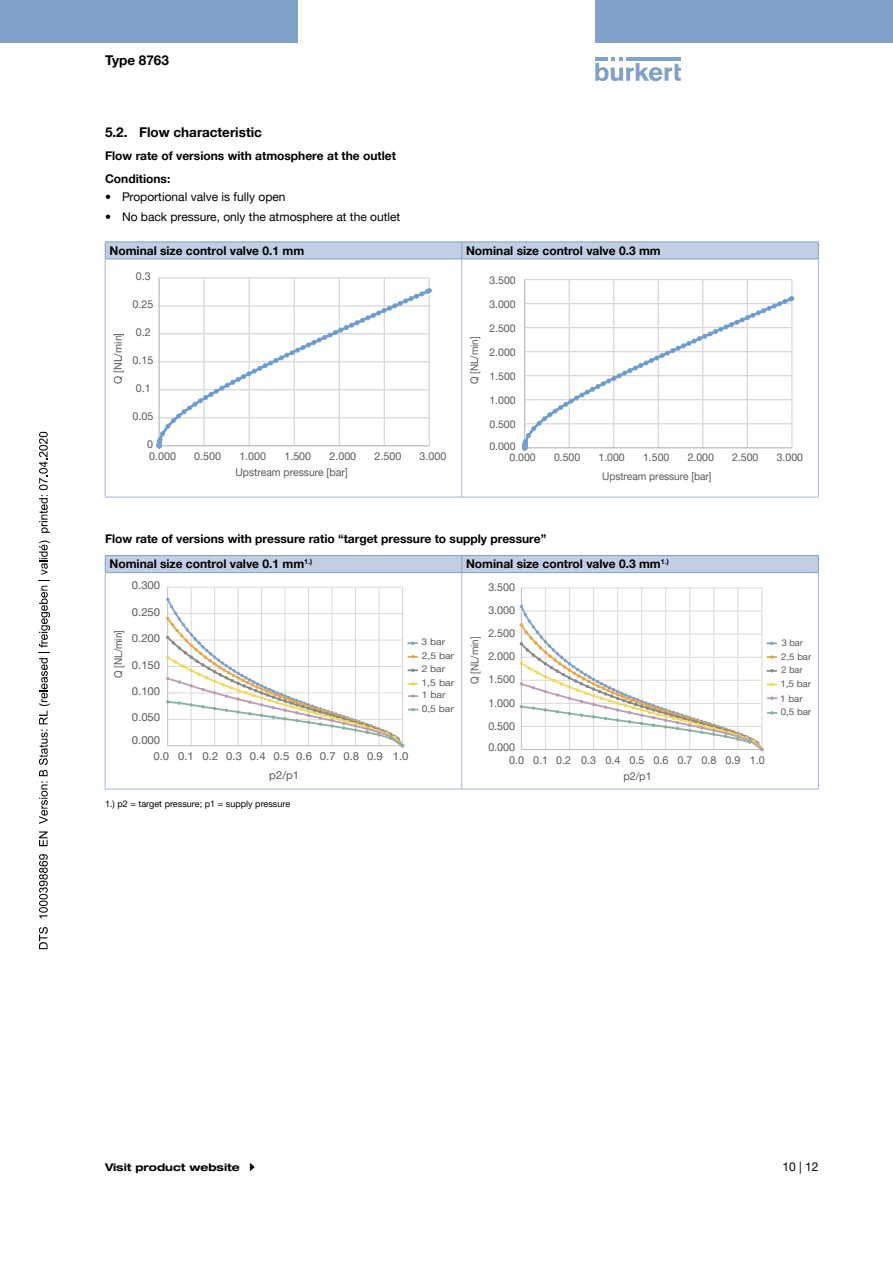
<style>
.page{position:relative;width:893px;height:1263px;background:#fff}
.page>*{position:absolute;margin:0;border:0;box-sizing:border-box;transform-origin:0 0}
.t1{font:700 13.5px "Helvetica Neue LTW1 G";color:#000}
.t2{font:700 12px/23px "Helvetica Neue LTW1 G";color:#000}
.t3{font:12px "Helvetica Neue LTW1 G";color:#000}
.t4{font:10.8px "Helvetica Neue LTW1 G";color:#595959}
.t5{font:10.8px "Helvetica Neue LTW1 G";color:#595959;scale:1.05 1}
.t6{font:10.8px "Helvetica Neue LTW1 G";color:#595959;scale:.92 1}
.t7{font:10.65px "Helvetica Neue LTW1 G";color:#595959}
.t8{font:10.65px "Helvetica Neue LTW1 G";color:#595959;scale:.96 1}
.t9{font:10.5px "Helvetica Neue LTW1 G";color:#595959}
.t10{font:10.5px "Helvetica Neue LTW1 G";color:#595959;scale:.96 1}
.t11{font:700 expanded 10.5px "Helvetica Neue LTW1 G";color:#000}
.t12{font:10.5px "Helvetica Neue LTW1 G";color:#595959;scale:.94 1}
.t13{font:9.3px/13.5px "Helvetica Neue LTW1 G";color:#595959;scale:1.11 1}
.t14{font:9.3px/13.5px "Helvetica Neue LTW1 G";color:#595959;scale:1.1 1}
.t15{font:9.15px/13.6px "Helvetica Neue LTW1 G";color:#595959}
.t16{font:9.15px/13px "Helvetica Neue LTW1 G";color:#595959;scale:1.06 1}
.t17{font:9px "Helvetica Neue LTW1 G";letter-spacing:.005em;color:#000}
</style>
<div class="page">
<svg style="left:595px;top:57px;width:86px;height:24px"></svg>
<hr style="left:626px;top:57px;width:55px;height:4px;background:#81a1c8">
<div style="left:0;top:0;width:298px;height:42px;background:#81a1c8"></div>
<div style="left:595px;top:0;width:298px;height:42px;background:#81a1c8"></div>
<hr style="left:105px;top:259px;width:1px;height:238px;background:#a1b7d6">
<hr style="left:462px;top:259px;width:1px;height:238px;background:#a1b7d6">
<hr style="left:105px;top:497px;width:357px;height:1px;background:#a1b7d6">
<hr style="left:462px;top:497px;width:357px;height:1px;background:#a1b7d6">
<hr style="left:818px;top:259px;width:1px;height:238px;background:#a1b7d6">
<hr style="left:105px;top:259px;width:357px;height:1px;background:#81a1c8">
<hr style="left:462px;top:259px;width:357px;height:1px;background:#81a1c8">
<svg style="left:105px;top:242px;width:714px;height:17px"></svg>
<hr style="left:159px;top:277px;width:270px;height:1px;background:#d9d9d9">
<hr style="left:429px;top:278px;width:1px;height:168px;background:#d9d9d9">
<hr style="left:384px;top:278px;width:1px;height:168px;background:#d9d9d9">
<hr style="left:339px;top:278px;width:1px;height:168px;background:#d9d9d9">
<hr style="left:294px;top:278px;width:1px;height:168px;background:#d9d9d9">
<hr style="left:249px;top:278px;width:1px;height:168px;background:#d9d9d9">
<hr style="left:203px;top:278px;width:2px;height:168px;background:#d9d9d9">
<hr style="left:158px;top:278px;width:2px;height:168px;background:#bfbfbf">
<svg style="left:156px;top:287px;width:276px;height:161px"></svg>
<hr style="left:525px;top:279px;width:267px;height:1px;background:#d9d9d9">
<hr style="left:791px;top:279px;width:1px;height:169px;background:#d9d9d9">
<hr style="left:747px;top:279px;width:1px;height:169px;background:#d9d9d9">
<hr style="left:702px;top:279px;width:1px;height:169px;background:#d9d9d9">
<hr style="left:658px;top:279px;width:1px;height:169px;background:#d9d9d9">
<hr style="left:613px;top:279px;width:1px;height:169px;background:#d9d9d9">
<hr style="left:569px;top:279px;width:1px;height:169px;background:#d9d9d9">
<hr style="left:524px;top:279px;width:1px;height:169px;background:#bfbfbf">
<svg style="left:522px;top:295px;width:273px;height:155px"></svg>
<hr style="left:105px;top:573px;width:1px;height:216px;background:#a1b7d6">
<hr style="left:462px;top:573px;width:1px;height:216px;background:#a1b7d6">
<hr style="left:105px;top:789px;width:357px;height:1px;background:#a1b7d6">
<hr style="left:462px;top:789px;width:357px;height:1px;background:#a1b7d6">
<hr style="left:818px;top:573px;width:1px;height:216px;background:#a1b7d6">
<svg style="left:105px;top:555px;width:714px;height:18px"></svg>
<hr style="left:168px;top:587px;width:234px;height:1px;background:#d9d9d9">
<hr style="left:402px;top:587px;width:1px;height:159px;background:#d9d9d9">
<hr style="left:379px;top:587px;width:1px;height:159px;background:#d9d9d9">
<hr style="left:355px;top:587px;width:1px;height:159px;background:#d9d9d9">
<hr style="left:332px;top:587px;width:1px;height:159px;background:#d9d9d9">
<hr style="left:308px;top:587px;width:1px;height:159px;background:#d9d9d9">
<hr style="left:285px;top:587px;width:1px;height:159px;background:#d9d9d9">
<hr style="left:261px;top:587px;width:1px;height:159px;background:#d9d9d9">
<hr style="left:238px;top:587px;width:1px;height:159px;background:#d9d9d9">
<hr style="left:214px;top:587px;width:1px;height:159px;background:#d9d9d9">
<hr style="left:191px;top:587px;width:1px;height:159px;background:#d9d9d9">
<hr style="left:167px;top:587px;width:1px;height:159px;background:#bfbfbf">
<svg style="left:166px;top:597px;width:252px;height:151px"></svg>
<hr style="left:521px;top:587px;width:241px;height:1px;background:#d9d9d9">
<hr style="left:761px;top:588px;width:1px;height:161px;background:#d9d9d9">
<hr style="left:737px;top:588px;width:1px;height:161px;background:#d9d9d9">
<hr style="left:713px;top:588px;width:1px;height:161px;background:#d9d9d9">
<hr style="left:689px;top:588px;width:1px;height:161px;background:#d9d9d9">
<hr style="left:665px;top:588px;width:1px;height:161px;background:#d9d9d9">
<hr style="left:641px;top:588px;width:1px;height:161px;background:#d9d9d9">
<hr style="left:617px;top:588px;width:1px;height:161px;background:#d9d9d9">
<hr style="left:593px;top:588px;width:1px;height:161px;background:#d9d9d9">
<hr style="left:569px;top:588px;width:1px;height:161px;background:#d9d9d9">
<hr style="left:545px;top:588px;width:1px;height:161px;background:#d9d9d9">
<hr style="left:521px;top:588px;width:1px;height:161px;background:#bfbfbf">
<svg style="left:519px;top:604px;width:258px;height:148px"></svg>
<svg style="left:39px;top:927px;width:9px;height:22px"></svg>
<svg style="left:39px;top:854px;width:9px;height:64px"></svg>
<svg style="left:39px;top:831px;width:9px;height:15px"></svg>
<svg style="left:39px;top:540px;width:11px;height:284px"></svg>
<svg style="left:39px;top:432px;width:11px;height:101px"></svg>
<p class="t1" style="left:105px;top:52px;width:65px">Type 8763</p>
<p class="t1" style="left:105px;top:124px;width:158px">5.2. Flow characteristic</p>
<p class="t2" style="left:105px;top:144px;width:292px">Flow rate of versions with atmosphere at the outlet<br>Conditions:</p>
<p class="t3" style="left:105px;top:189px;width:182px">• Proportional valve is fully open</p>
<p class="t3" style="left:105px;top:209px;width:297px">• No back pressure, only the atmosphere at the outlet</p>
<p class="t2" style="left:109px;top:239px;width:196px">Nominal size control valve 0.1 mm</p>
<p class="t2" style="left:466px;top:239px;width:196px">Nominal size control valve 0.3 mm</p>
<p class="t7" style="left:111px;top:384px;width:53px;rotate:-90deg">Q [NL/min]</p>
<p class="t7" style="left:136px;top:269px;width:16px">0.3</p>
<p class="t7" style="left:133px;top:297px;width:22px">0.25</p>
<p class="t7" style="left:136px;top:325px;width:16px">0.2</p>
<p class="t7" style="left:133px;top:353px;width:22px">0.15</p>
<p class="t7" style="left:136px;top:381px;width:16px">0.1</p>
<p class="t7" style="left:133px;top:409px;width:22px">0.05</p>
<p class="t7" style="left:147px;top:437px;width:7px">0</p>
<p class="t7" style="left:149px;top:449px;width:28px">0.000</p>
<p class="t7" style="left:194px;top:449px;width:28px">0.500</p>
<p class="t7" style="left:239px;top:449px;width:28px">1.000</p>
<p class="t7" style="left:284px;top:449px;width:28px">1.500</p>
<p class="t7" style="left:329px;top:449px;width:28px">2.000</p>
<p class="t7" style="left:374px;top:449px;width:28px">2.500</p>
<p class="t7" style="left:420px;top:449px;width:28px">3.000</p>
<p class="t8" style="left:235px;top:466px;width:119px">Upstream pressure [bar]</p>
<p class="t12" style="left:468px;top:384px;width:52px;rotate:-90deg">Q [NL/min]</p>
<p class="t9" style="left:489px;top:274px;width:28px">3.500</p>
<p class="t9" style="left:489px;top:298px;width:28px">3.000</p>
<p class="t9" style="left:489px;top:322px;width:28px">2.500</p>
<p class="t9" style="left:489px;top:346px;width:28px">2.000</p>
<p class="t9" style="left:489px;top:370px;width:28px">1.500</p>
<p class="t9" style="left:489px;top:394px;width:28px">1.000</p>
<p class="t9" style="left:489px;top:418px;width:28px">0.500</p>
<p class="t9" style="left:489px;top:440px;width:28px">0.000</p>
<p class="t9" style="left:509px;top:451px;width:28px">0.000</p>
<p class="t9" style="left:554px;top:451px;width:28px">0.500</p>
<p class="t9" style="left:599px;top:451px;width:28px">1.000</p>
<p class="t9" style="left:643px;top:451px;width:28px">1.500</p>
<p class="t9" style="left:688px;top:451px;width:28px">2.000</p>
<p class="t9" style="left:732px;top:451px;width:28px">2.500</p>
<p class="t9" style="left:777px;top:451px;width:28px">3.000</p>
<p class="t10" style="left:602px;top:469px;width:116px">Upstream pressure [bar]</p>
<p class="t2" style="left:109px;top:525px;width:438px;line-height:25.8px;text-indent:-4px">Flow rate of versions with pressure ratio “target pressure to supply pressure”<br>Nominal size control valve 0.1 mm<sup>1.)</sup></p>
<p class="t2" style="left:466px;top:552px;width:204px">Nominal size control valve 0.3 mm<sup>1.)</sup></p>
<p class="t5" style="left:132px;top:579px;width:29px">0.300</p>
<p class="t6" style="left:111px;top:678px;width:53px;rotate:-90deg">Q [NL/min]</p>
<p class="t5" style="left:132px;top:605px;width:29px">0.250</p>
<p class="t5" style="left:132px;top:632px;width:29px">0.200</p>
<p class="t5" style="left:132px;top:658px;width:29px">0.150</p>
<p class="t5" style="left:132px;top:684px;width:29px">0.100</p>
<p class="t5" style="left:132px;top:711px;width:29px">0.050</p>
<p class="t5" style="left:132px;top:733px;width:29px">0.000</p>
<p class="t5" style="left:153px;top:750px;width:244px">0.0 0.1 0.2 0.3 0.4 0.5 0.6 0.7 0.8 0.9 1.0</p>
<p class="t5" style="left:269px;top:768px;width:30px">p2/p1</p>
<p class="t17" style="left:105px;top:798px;width:187px">1.) p2 = target pressure; p1 = supply pressure</p>
<p class="t13" style="left:421px;top:635px;width:31px">3 bar<br>2,5 bar<br>2 bar<br>1,5 bar</p>
<p class="t14" style="left:422px;top:688px;width:31px">1 bar<br>0,5 bar</p>
<p class="t4" style="left:488px;top:581px;width:28px">3.500</p>
<p class="t4" style="left:488px;top:604px;width:28px">3.000</p>
<p class="t4" style="left:488px;top:627px;width:28px">2.500</p>
<p class="t6" style="left:468px;top:684px;width:53px;rotate:-90deg">Q [NL/min]</p>
<p class="t4" style="left:488px;top:650px;width:28px">2.000</p>
<p class="t4" style="left:488px;top:673px;width:28px">1.500</p>
<p class="t4" style="left:488px;top:696px;width:28px">1.000</p>
<p class="t4" style="left:488px;top:719px;width:28px">0.500</p>
<p class="t4" style="left:488px;top:740px;width:28px">0.000</p>
<p class="t4" style="left:509px;top:753px;width:257px">0.0 0.1 0.2 0.3 0.4 0.5 0.6 0.7 0.8 0.9 1.0</p>
<p class="t4" style="left:623px;top:770px;width:30px">p2/p1</p>
<p class="t15" style="left:780px;top:636px;width:32px">3 bar<br>2,5 bar<br>2 bar<br>1,5 bar</p>
<p class="t16" style="left:780px;top:692px;width:31px">1 bar<br>0,5 bar</p>
<p class="t11" style="left:105px;top:1161px;width:136px">Visit product website</p>
<p class="t3" style="left:782px;top:1159px;width:38px">10 | 12</p>
</div>
